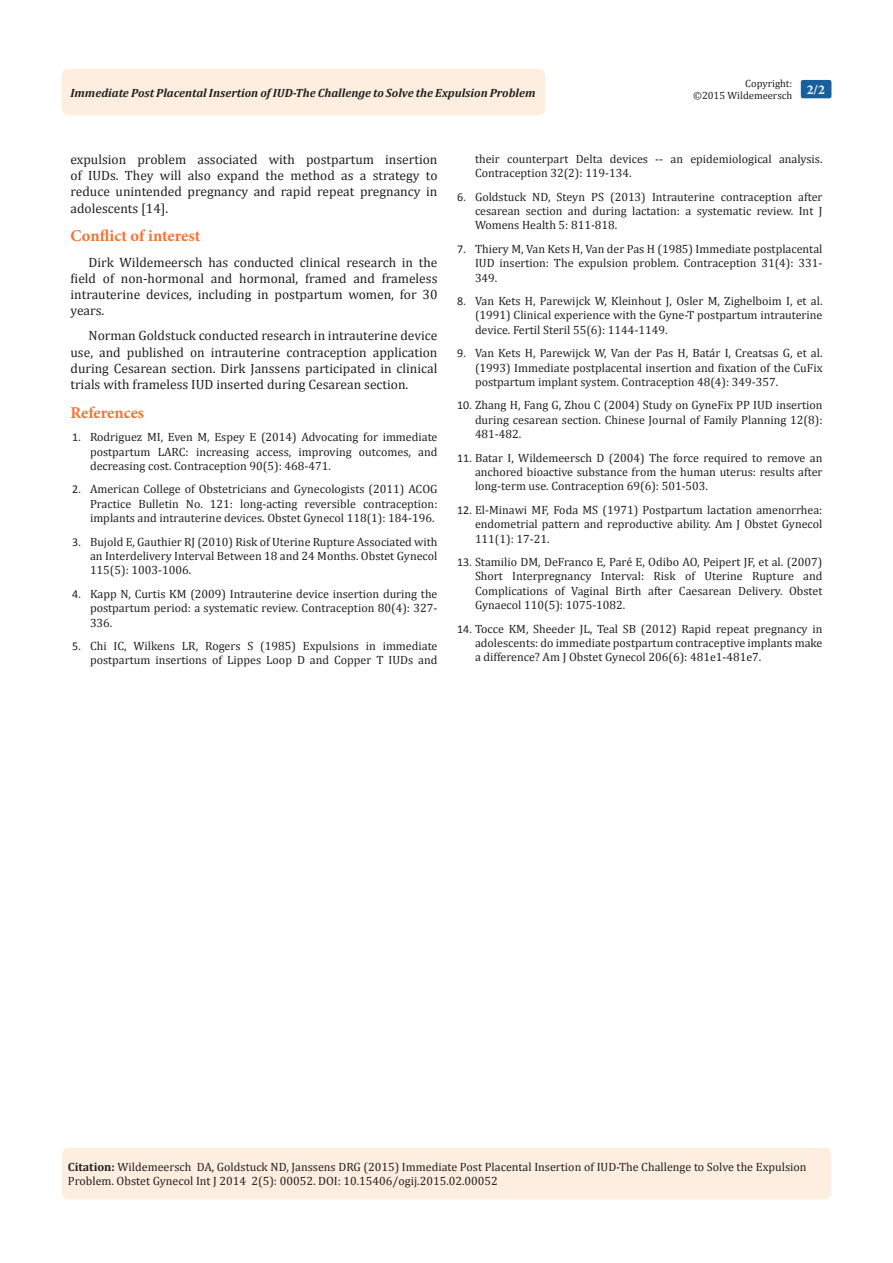
<style>
.page{position:relative;width:893px;height:1263px;background:#fff}
.page>*{position:absolute;margin:0;border:0;box-sizing:border-box;transform-origin:0 0}
.t1{font:700 16.5px "Minion Pro";letter-spacing:-.005em;color:#f37331}
.t2{font:13.5px/16.2px "Cambria";color:#231f20;text-align:justify}
.t3{font:700 13.5px "Minion Pro";color:#fff}
.t4{font:12px/14.4px "Cambria";color:#231f20;text-align:justify}
.t5{font:italic 700 12px "Cambria";color:#231f20}
.t6{font:10.5px "Cambria";color:#231f20}
.s1{font-family:"Calibri"}
.s2{font-weight:700}
</style>
<div class="page">
<div style="left:62px;top:69px;width:484px;height:47px;background:#feeee0;border-radius:8px"></div>
<div style="left:62px;top:1148px;width:769px;height:51px;background:#feeee0;border-radius:7px"></div>
<div style="left:801px;top:80px;width:30px;height:18px;background:#18609d;border-radius:2px"></div>
<p class="t5" style="left:70px;top:84px;width:467px">Immediate Post Placental Insertion of IUD-The Challenge to Solve the Expulsion Problem</p>
<p class="t6" style="left:745px;top:77px;width:48px">Copyright:</p>
<p class="t6" style="left:693px;top:89px;width:101px">©2015 Wildemeersch</p>
<p class="t3" style="left:807px;top:80px;width:19px">2/2</p>
<p class="t2" style="left:70px;top:151px;width:368px">expulsion problem associated with postpartum insertion of IUDs. They will also expand the method as a strategy to reduce unintended pregnancy and rapid repeat pregnancy in adolescents [14].</p>
<p class="t1" style="left:70px;top:224px;width:131px">Conflict of interest</p>
<p class="t2" style="left:70px;top:254px;width:368px;text-indent:18px">Dirk Wildemeersch has conducted clinical research in the field of non-hormonal and hormonal, framed and frameless intrauterine devices, including in postpartum women, for 30 years.</p>
<p class="t2" style="left:70px;top:328px;width:368px;text-indent:18px">Norman Goldstuck conducted research in intrauterine device use, and published on intrauterine contraception application during Cesarean section. Dirk Janssens participated in clinical trials with frameless IUD inserted during Cesarean section.</p>
<p class="t1" style="left:70px;top:401px;width:75px">References</p>
<p class="t4" style="left:90px;top:430px;width:349px;text-indent:-18px"><span class="s1">1.</span> Rodriguez MI, Even M, Espey E (2014) Advocating for immediate postpartum LARC: increasing access, improving outcomes, and decreasing cost. Contraception 90(5): 468-471.</p>
<p class="t4" style="left:90px;top:482px;width:349px;text-indent:-18px"><span class="s1">2.</span> American College of Obstetricians and Gynecologists (2011) ACOG Practice Bulletin No. 121: long-acting reversible contraception: implants and intrauterine devices. Obstet Gynecol 118(1): 184-196.</p>
<p class="t4" style="left:90px;top:534px;width:349px;text-indent:-18px"><span class="s1">3.</span> Bujold E, Gauthier RJ (2010) Risk of Uterine Rupture Associated with an Interdelivery Interval Between 18 and 24 Months. Obstet Gynecol 115(5): 1003-1006.</p>
<p class="t4" style="left:90px;top:586px;width:349px;text-indent:-18px"><span class="s1">4.</span> Kapp N, Curtis KM (2009) Intrauterine device insertion during the postpartum period: a systematic review. Contraception 80(4): 327- 336.</p>
<p class="t4" style="left:72px;top:639px;width:367px;text-align:right"><span class="s1">5.</span> Chi IC, Wilkens LR, Rogers S (1985) Expulsions in immediate postpartum insertions of Lippes Loop D and Copper T IUDs and</p>
<p class="t4" style="left:475px;top:151px;width:349px">their counterpart Delta devices -- an epidemiological analysis.<br>Contraception 32(2): 119-134.</p>
<p class="t4" style="left:475px;top:189px;width:349px;text-indent:-18px"><span class="s1">6.</span> Goldstuck ND, Steyn PS (2013) Intrauterine contraception after cesarean section and during lactation: a systematic review. Int J Womens Health 5: 811-818.</p>
<p class="t4" style="left:475px;top:241px;width:349px;text-indent:-18px"><span class="s1">7.</span> Thiery M, Van Kets H, Van der Pas H (1985) Immediate postplacental IUD insertion: The expulsion problem. Contraception 31(4): 331- 349.</p>
<p class="t4" style="left:475px;top:294px;width:349px;text-indent:-18px"><span class="s1">8.</span> Van Kets H, Parewijck W, Kleinhout J, Osler M, Zighelboim I, et al. (1991) Clinical experience with the Gyne-T postpartum intrauterine device. Fertil Steril 55(6): 1144-1149.</p>
<p class="t4" style="left:475px;top:346px;width:349px;text-indent:-18px"><span class="s1">9.</span> Van Kets H, Parewijck W, Van der Pas H, Batár I, Creatsas G, et al. (1993) Immediate postplacental insertion and fixation of the CuFix postpartum implant system. Contraception 48(4): 349-357.</p>
<p class="t4" style="left:475px;top:398px;width:349px;text-indent:-18px"><span class="s1">10.</span> Zhang H, Fang G, Zhou C (2004) Study on GyneFix PP IUD insertion during cesarean section. Chinese Journal of Family Planning 12(8):<br>481-482.</p>
<p class="t4" style="left:475px;top:450px;width:349px;text-indent:-18px"><span class="s1">11.</span> Batar I, Wildemeersch D (2004) The force required to remove an anchored bioactive substance from the human uterus: results after long-term use. Contraception 69(6): 501-503.</p>
<p class="t4" style="left:475px;top:502px;width:349px;text-indent:-18px"><span class="s1">12.</span> El-Minawi MF, Foda MS (1971) Postpartum lactation amenorrhea: endometrial pattern and reproductive ability. Am J Obstet Gynecol 111(1): 17-21.</p>
<p class="t4" style="left:475px;top:555px;width:349px;text-indent:-18px"><span class="s1">13.</span> Stamilio DM, DeFranco E, Paré E, Odibo AO, Peipert JF, et al. (2007)<br>Short Interpregnancy Interval: Risk of Uterine Rupture and Complications of Vaginal Birth after Caesarean Delivery. Obstet Gynaecol 110(5): 1075-1082.</p>
<p class="t4" style="left:475px;top:621px;width:349px;text-indent:-18px"><span class="s1">14.</span> Tocce KM, Sheeder JL, Teal SB (2012) Rapid repeat pregnancy in adolescents: do immediate postpartum contraceptive implants make a difference? Am J Obstet Gynecol 206(6): 481e1-481e7.</p>
<p class="t4" style="left:68px;top:1160px;width:740px"><span class="s2">Citation:</span> Wildemeersch DA, Goldstuck ND, Janssens DRG (2015) Immediate Post Placental Insertion of IUD-The Challenge to Solve the Expulsion<br>Problem. Obstet Gynecol Int J 2014 2(5): 00052. DOI: 10.15406/ogij.2015.02.00052</p>
</div>
